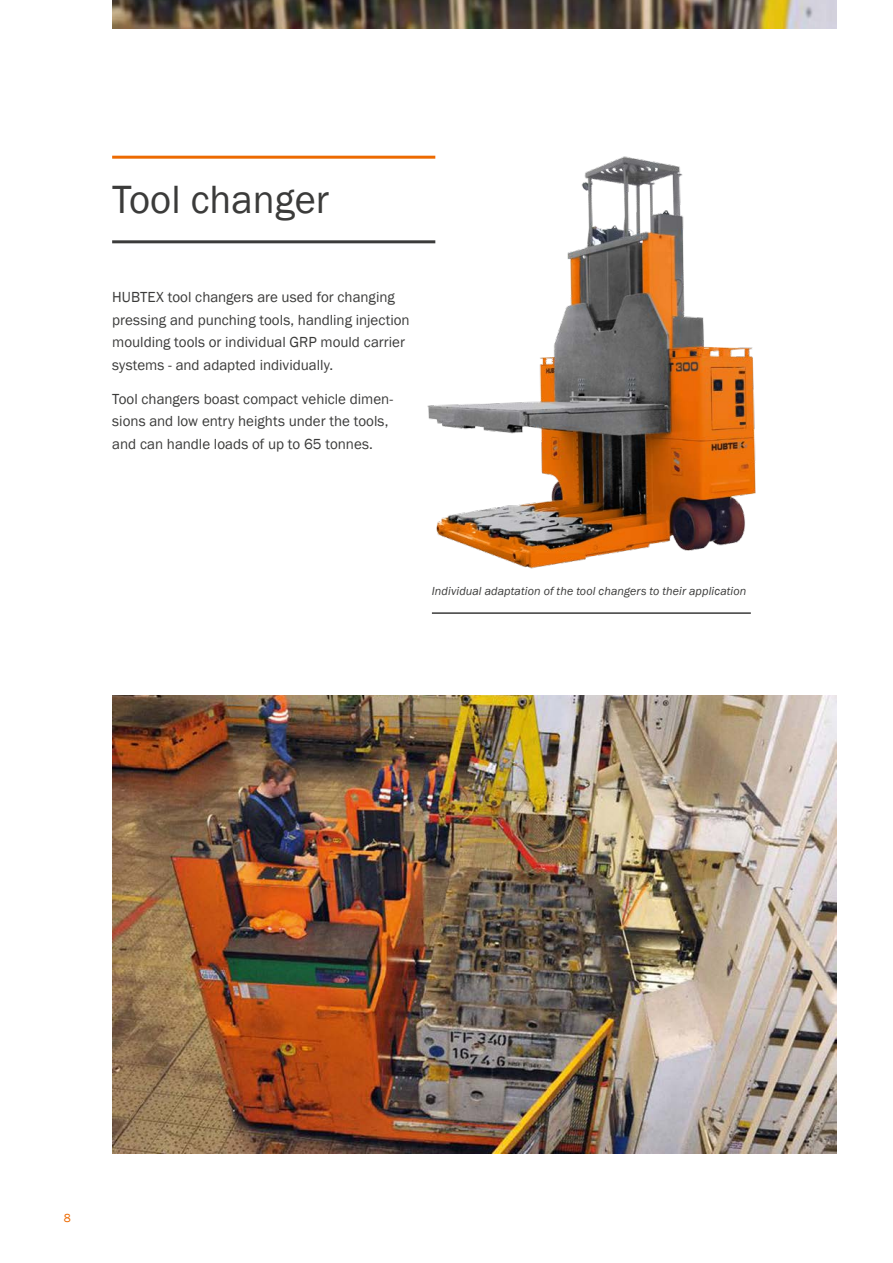
<style>
.page{position:relative;width:893px;height:1263px;background:#fff}
.page>*{position:absolute;margin:0;border:0;box-sizing:border-box;transform-origin:0 0}
.t1{font:40.5px "Franklin Gothic";color:#3b3b3a}
.t2{font:15px/22.5px "Franklin Gothic";color:#3b3b3a}
.t3{font:italic 12px "Franklin Gothic";letter-spacing:.01em;color:#3b3b3a}
.t4{font:12px "Franklin Gothic";color:#ed6a00}
</style>
<div class="page">
<img style="left:112px;top:695px;width:725px;height:458px">
<img style="left:112px;top:0;width:725px;height:28px">
<img style="left:406px;top:155px;width:350px;height:414px">
<hr style="left:112px;top:156px;width:323px;height:3px;background:#ed6a00">
<hr style="left:112px;top:240px;width:323px;height:3px;background:#3b3b3a">
<hr style="left:432px;top:612px;width:319px;height:2px;background:#3b3b3a">
<h1 class="t1" style="left:112px;top:174px;width:219px">Tool changer</h1>
<p class="t2" style="left:112px;top:286px;width:299px">HUBTEX tool changers are used for changing pressing and punching tools, handling injection moulding tools or individual GRP mould carrier systems - and adapted individually.</p>
<p class="t2" style="left:112px;top:388px;width:283px">Tool changers boast compact vehicle dimen&shy;sions and low entry heights under the tools, and can handle loads of up to 65 tonnes.</p>
<p class="t3" style="left:432px;top:584px;width:316px">Individual adaptation of the tool changers to their application</p>
<p class="t4" style="left:64px;top:1211px;width:9px">8</p>
</div>
